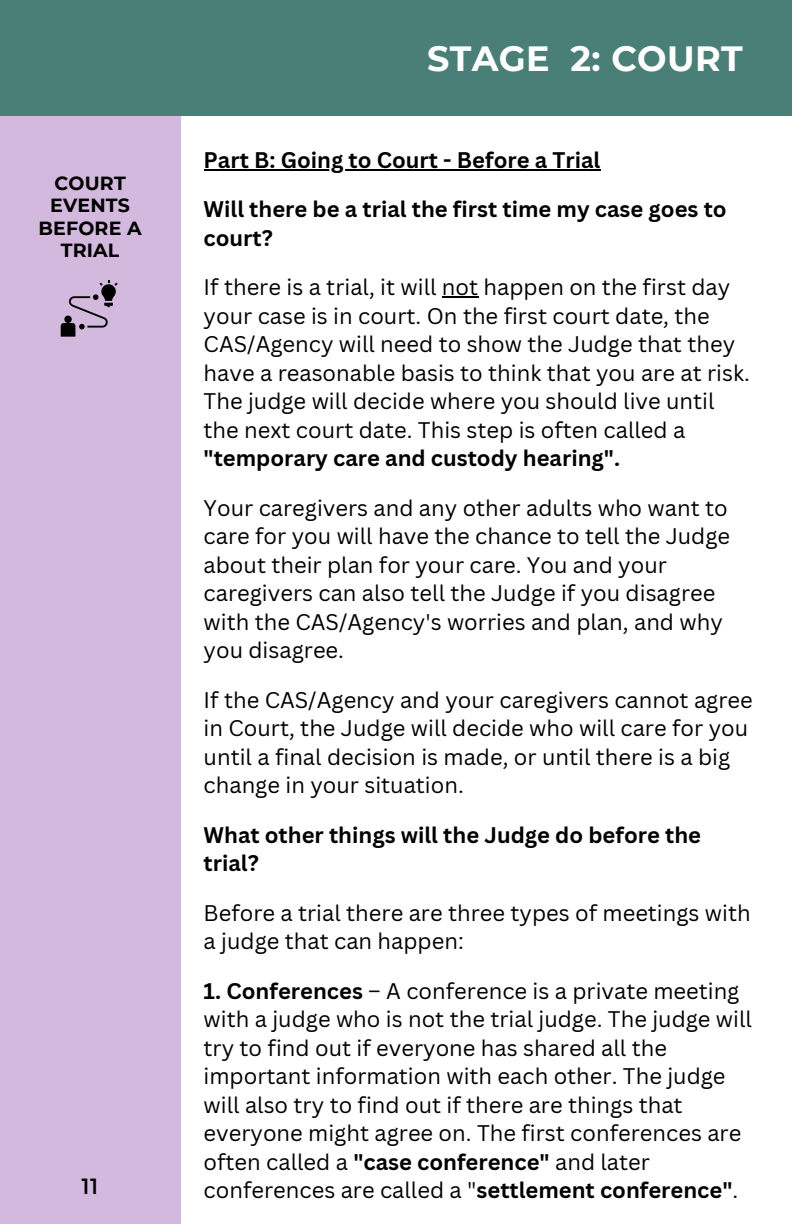
<style>
.page{position:relative;width:792px;height:1224px;background:#fff}
.page>*{position:absolute;margin:0;border:0;box-sizing:border-box;transform-origin:0 0}
.t1{font:700 35px "Montserrat";letter-spacing:.01em;color:#fff}
.t2{font:22px/28.4px "Canva Sans";color:#000}
.t3{font:700 22px/28.4px "Canva Sans";color:#000}
.t4{font:22px "Montserrat";color:#000}
.t5{font:700 19px/22.4px "Montserrat";letter-spacing:.01em;color:#000;text-align:center}
.s1{font-weight:700}
</style>
<div class="page">
<div style="left:0;top:0;width:180px;height:1224px;background:#d2b9dd"></div>
<div style="left:0;top:0;width:792px;height:115px;background:#4a7f77"></div>
<hr style="left:204px;top:169px;width:396px;height:2px;background:#000">
<hr style="left:442px;top:297px;width:36px;height:1px;background:#000">
<svg style="left:61px;top:280px;width:57px;height:57px"></svg>
<p class="t5" style="left:38px;top:172px;width:105px">COURT<br>EVENTS<br>BEFORE A<br>TRIAL</p>
<p class="t4" style="left:82px;top:1171px;width:19px">11</p>
<h1 class="t1" style="left:427px;top:37px;width:317px">STAGE 2: COURT</h1>
<p class="t3" style="left:204px;top:145px;width:398px">Part B: Going to Court - Before a Trial</p>
<p class="t3" style="left:204px;top:194px;width:525px">Will there be a trial the first time my case goes to court?</p>
<p class="t2" style="left:204px;top:272px;width:548px">If there is a trial, it will not happen on the first day your case is in court. On the first court date, the CAS/Agency will need to show the Judge that they have a reasonable basis to think that you are at risk.<br>The judge will decide where you should live until the next court date. This step is often called a</p>
<p class="t3" style="left:204px;top:443px;width:418px">"temporary care and custody hearing".</p>
<p class="t2" style="left:204px;top:493px;width:528px">Your caregivers and any other adults who want to care for you will have the chance to tell the Judge about their plan for your care. You and your caregivers can also tell the Judge if you disagree with the CAS/Agency's worries and plan, and why you disagree.</p>
<p class="t2" style="left:204px;top:685px;width:551px">If the CAS/Agency and your caregivers cannot agree in Court, the Judge will decide who will care for you until a final decision is made, or until there is a big change in your situation.</p>
<p class="t3" style="left:204px;top:820px;width:499px">What other things will the Judge do before the trial?</p>
<p class="t2" style="left:204px;top:898px;width:549px">Before a trial there are three types of meetings with a judge that can happen:</p>
<p class="t2" style="left:204px;top:976px;width:550px"><span class="s1">1. Conferences</span> – A conference is a private meeting with a judge who is not the trial judge. The judge will try to find out if everyone has shared all the important information with each other. The judge will also try to find out if there are things that everyone might agree on. The first conferences are often called a <span class="s1">"case conference"</span> and later conferences are called a "<span class="s1">settlement conference"</span>.</p>
</div>
